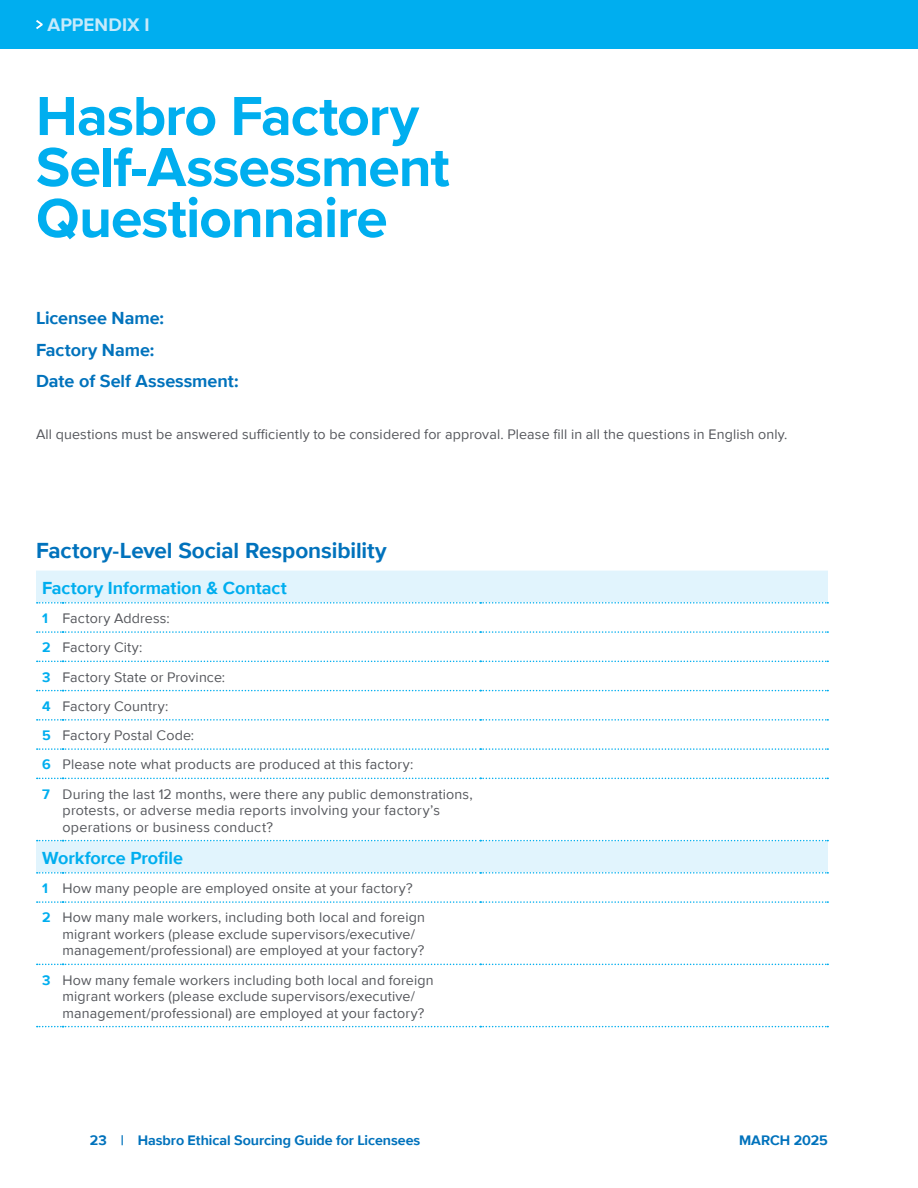
<style>
.page{position:relative;width:918px;height:1188px;background:#fff}
.page>*{position:absolute;margin:0;border:0;box-sizing:border-box;transform-origin:0 0}
.t1{font:700 57px/51px "Proxima Nova";letter-spacing:-.02em;color:#00aeef}
.t2{font:700 22.5px "Proxima Nova";letter-spacing:-.005em;color:#0072bc}
.t3{font:700 18.75px "Proxima Nova";letter-spacing:.005em;color:#c7eafb}
.t4{font:700 18px/31.5px "Proxima Nova";color:#0072bc}
.t5{font:700 18px "Proxima Nova";letter-spacing:-.005em;color:#00aeef}
.t6{font:14.25px/29.2px "Proxima Nova";letter-spacing:.01em;color:#54565b}
.t7{font:700 14.25px "Proxima Nova";letter-spacing:-.005em;color:#0072bc}
.s1{font-weight:700;color:#00aeef}
</style>
<div class="page">
<svg style="left:36px;top:571px;width:792px;height:302px"></svg>
<svg style="left:37px;top:602px;width:791px;height:2px"></svg>
<svg style="left:37px;top:631px;width:791px;height:2px"></svg>
<svg style="left:37px;top:661px;width:791px;height:1px"></svg>
<svg style="left:37px;top:690px;width:791px;height:1px"></svg>
<svg style="left:37px;top:719px;width:791px;height:2px"></svg>
<svg style="left:37px;top:748px;width:791px;height:2px"></svg>
<svg style="left:37px;top:778px;width:791px;height:1px"></svg>
<svg style="left:37px;top:840px;width:791px;height:1px"></svg>
<svg style="left:37px;top:872px;width:791px;height:2px"></svg>
<svg style="left:37px;top:901px;width:791px;height:2px"></svg>
<svg style="left:37px;top:964px;width:791px;height:1px"></svg>
<svg style="left:37px;top:1026px;width:791px;height:1px"></svg>
<div style="left:0;top:0;width:918px;height:49px;background:#00aeef"></div>
<svg style="left:36px;top:20px;width:7px;height:9px"></svg>
<h3 class="t3" style="left:47px;top:10px;width:104px">APPENDIX I</h3>
<h1 class="t1" style="left:36px;top:89px;width:415px">Hasbro Factory<br>Self-Assessment<br>Questionnaire</h1>
<p class="t4" style="left:36px;top:302px;width:204px">Licensee Name:<br>Factory Name:<br>Date of Self Assessment:</p>
<p class="t6" style="left:36px;top:419px;width:753px">All questions must be answered sufficiently to be considered for approval. Please fill in all the questions in English only.</p>
<h2 class="t2" style="left:36px;top:534px;width:352px">Factory-Level Social Responsibility</h2>
<p class="t5" style="left:42px;top:574px;width:247px">Factory Information &amp; Contact</p>
<p class="t6" style="left:42px;top:603px;width:432px"><span class="s1">1</span> Factory Address:<br><span class="s1">2</span> Factory City:<br><span class="s1">3</span> Factory State or Province:<br><span class="s1">4</span> Factory Country:<br><span class="s1">5</span> Factory Postal Code:<br><span class="s1">6</span> Please note what products are produced at this factory:<br><span class="s1">7</span> During the last 12 months, were there any public demonstrations,</p>
<p class="t6" style="left:63px;top:801px;width:379px;line-height:16.5px">protests, or adverse media reports involving your factory’s operations or business conduct?</p>
<p class="t5" style="left:42px;top:844px;width:143px">Workforce Profile</p>
<p class="t6" style="left:42px;top:873px;width:384px"><span class="s1">1</span> How many people are employed onsite at your factory?<br><span class="s1">2</span> How many male workers, including both local and foreign</p>
<p class="t6" style="left:63px;top:925px;width:363px;line-height:16.5px">migrant workers (please exclude supervisors/executive/ management/professional) are employed at your factory?</p>
<p class="t6" style="left:63px;top:971px;width:373px;line-height:16.5px;text-indent:-21px"><span class="s1">3</span> How many female workers including both local and foreign migrant workers (please exclude supervisors/executive/ management/professional) are employed at your factory?</p>
<p class="t7" style="left:90px;top:1130px;width:332px">23 | Hasbro Ethical Sourcing Guide for Licensees</p>
<p class="t7" style="left:739px;top:1130px;width:90px">MARCH 2025</p>
</div>
